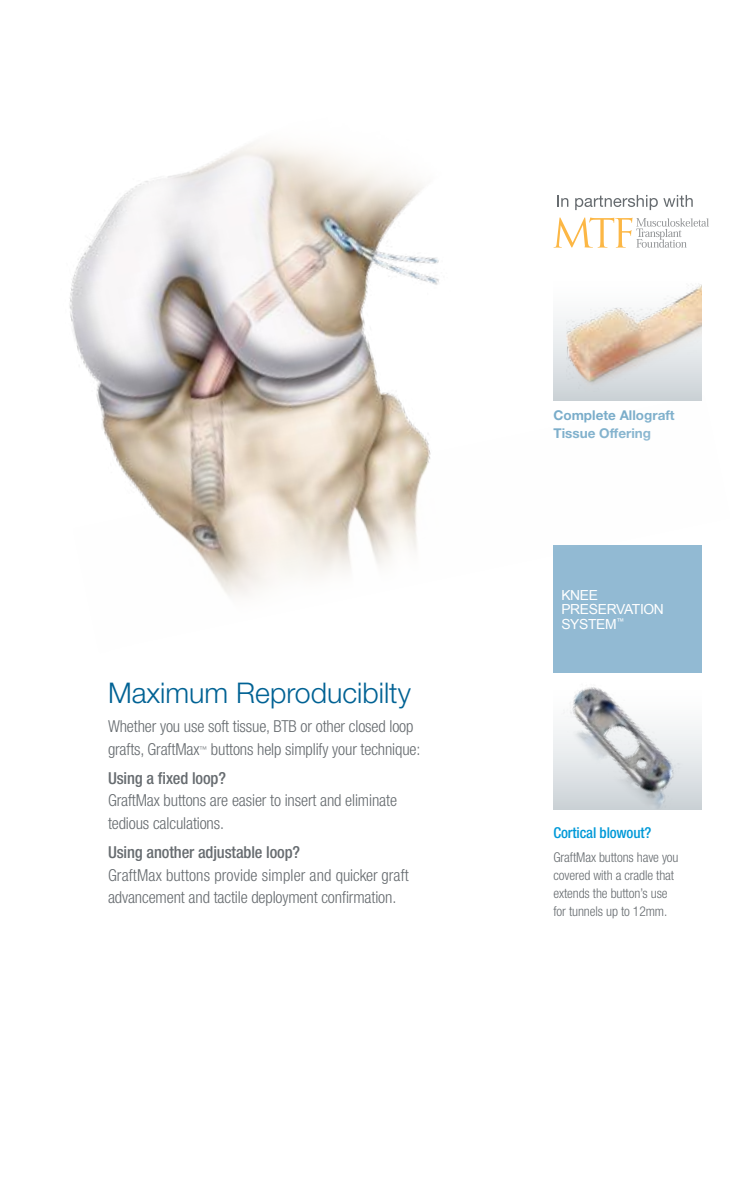
<style>
.page{position:relative;width:756px;height:1188px;background:#fff}
.page>*{position:absolute;margin:0;border:0;box-sizing:border-box;transform-origin:0 0}
.t1{font:300 28.5px "Helvetica Neue LT Std";color:#006294}
.t2{font:300 condensed 16.5px/22.5px "Helvetica Neue LT Std";letter-spacing:-.01em;color:#676c70}
.t3{font:500 condensed 16.5px "Helvetica Neue LT Std";letter-spacing:-.01em;color:#676c70}
.t4{font:500 condensed 15px "Helvetica Neue LT Std";letter-spacing:-.01em;color:#0099d8}
.t5{font:13.8px/14.5px "Arial";letter-spacing:-.025em;color:#fff}
.t6{font:300 condensed 13.5px/18px "Helvetica Neue LT Std";letter-spacing:-.01em;color:#676c70}
.t7{font:700 13.5px/18px "Helvetica Neue LT Std";color:#7aadca}
.s1{font-size:7.8px}
</style>
<div class="page">
<img style="left:69px;top:143px;width:640px;height:661px">
<h1 class="t1" style="left:108px;top:675px;width:304px">Maximum Reproducibilty</h1>
<p class="t2" style="left:108px;top:715px;width:314px">Whether you use soft tissue, BTB or other closed loop grafts, GraftMax<span class="s1">™</span> buttons help simplify your technique:</p>
<p class="t3" style="left:108px;top:768px;width:120px">Using a fixed loop?</p>
<p class="t2" style="left:108px;top:789px;width:291px">GraftMax buttons are easier to insert and eliminate tedious calculations.</p>
<p class="t3" style="left:108px;top:842px;width:194px">Using another adjustable loop?</p>
<p class="t2" style="left:108px;top:863px;width:302px">GraftMax buttons provide simpler and quicker graft advancement and tactile deployment confirmation.</p>
<p class="t7" style="left:554px;top:406px;width:123px">Complete Allograft<br>Tissue Offering</p>
<p class="t5" style="left:561px;top:588px;width:104px">KNEE<br>PRESERVATION<br>SYSTEM<sup>™</sup></p>
<p class="t4" style="left:554px;top:824px;width:99px">Cortical blowout?</p>
<p class="t6" style="left:554px;top:848px;width:127px">GraftMax buttons have you covered with a cradle that extends the button’s use for tunnels up to 12mm.</p>
</div>
